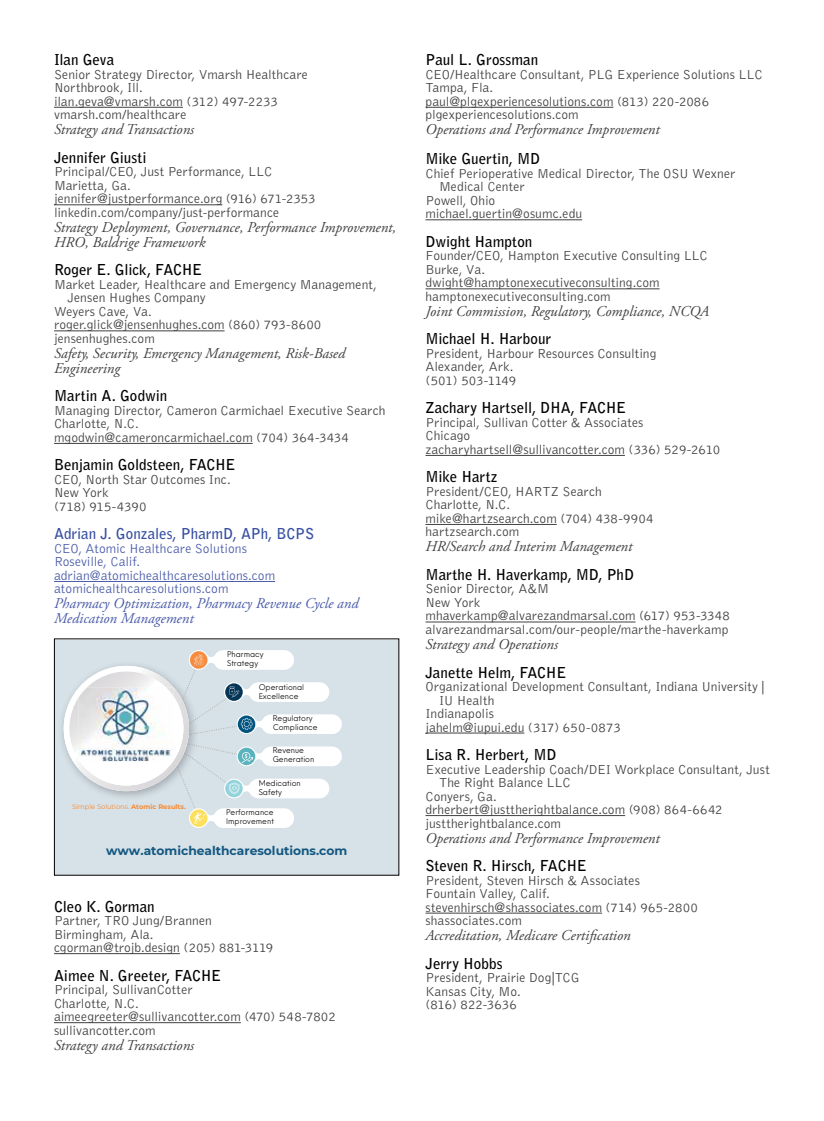
<style>
.page{position:relative;width:824px;height:1121px;background:#fff}
.page>*{position:absolute;margin:0;border:0;box-sizing:border-box;transform-origin:0 0}
.t1{font:italic 15px/15px "Adobe Garamond Pro";color:#414042}
.t2{font:700 15px "Bell Gothic Std";letter-spacing:-.005em;color:#000}
.t3{font:italic 15px/15px "Adobe Garamond Pro";color:#4a5ba9}
.t4{font:700 15px "Bell Gothic Std";letter-spacing:-.005em;color:#374fa2}
.t5{font:300 13.5px/13.5px "Bell Gothic Std";letter-spacing:.005em;color:#414042}
.t6{font:300 13.5px/13.5px "Bell Gothic Std";letter-spacing:.005em;color:#4a5ba9}
.t7{font:300 13.5px "Bell Gothic Std";letter-spacing:-.015em;color:#414042}
.t8{font:700 12.3px "Montserrat";color:#145881}
.t9{font:7.65px/9px "Neue Einstellung";color:#070504}
.t10{font:6.6px "Montserrat";color:#f68a34}
.s1{font-weight:700}
</style>
<div class="page">
<hr style="left:54px;top:107px;width:129px;height:1px;background:#414042">
<hr style="left:54px;top:204px;width:168px;height:1px;background:#414042">
<hr style="left:54px;top:330px;width:170px;height:1px;background:#414042">
<hr style="left:54px;top:443px;width:199px;height:1px;background:#414042">
<hr style="left:54px;top:581px;width:221px;height:1px;background:#4a5ba9">
<hr style="left:54px;top:953px;width:126px;height:1px;background:#414042">
<hr style="left:54px;top:1022px;width:187px;height:1px;background:#414042">
<div style="left:54px;top:640px;width:345px;height:234px;background:#d7e2e8"></div>
<img style="left:62px;top:665px;width:103px;height:132px">
<svg style="left:64px;top:666px;width:125px;height:125px"></svg>
<img style="left:79px;top:666px;width:86px;height:15px">
<svg style="left:69px;top:671px;width:114px;height:114px;fill:#fff"></svg>
<img style="left:87px;top:671px;width:78px;height:16px">
<img style="left:78px;top:687px;width:87px;height:74px">
<svg style="left:78px;top:681px;width:16px;height:11px"></svg>
<svg style="left:165px;top:650px;width:177px;height:177px"></svg>
<hr style="left:425px;top:107px;width:188px;height:1px;background:#414042">
<hr style="left:425px;top:219px;width:157px;height:1px;background:#414042">
<hr style="left:425px;top:288px;width:234px;height:1px;background:#414042">
<hr style="left:425px;top:455px;width:200px;height:1px;background:#414042">
<hr style="left:425px;top:524px;width:131px;height:1px;background:#414042">
<hr style="left:425px;top:621px;width:210px;height:1px;background:#414042">
<hr style="left:425px;top:732px;width:99px;height:1px;background:#414042">
<hr style="left:425px;top:815px;width:200px;height:1px;background:#414042">
<hr style="left:425px;top:912px;width:177px;height:1px;background:#414042">
<p class="t2" style="left:54px;top:51px;width:62px">Ilan Geva</p>
<p class="t5" style="left:54px;top:68px;width:255px">Senior Strategy Director, Vmarsh Healthcare<br>Northbrook, Ill.<br>ilan.geva@vmarsh.com (312) 497-2233 vmarsh.com/healthcare</p>
<p class="t1" style="left:54px;top:122px;width:142px">Strategy and Transactions</p>
<p class="t2" style="left:54px;top:148px;width:94px">Jennifer Giusti</p>
<p class="t5" style="left:54px;top:165px;width:263px">Principal/CEO, Just Performance, LLC Marietta, Ga.<br>jennifer@justperformance.org (916) 671-2353 linkedin.com/company/just-performance</p>
<p class="t1" style="left:54px;top:220px;width:344px">Strategy Deployment, Governance, Performance Improvement,<br>HRO, Baldrige Framework</p>
<p class="t2" style="left:54px;top:261px;width:150px">Roger E. Glick, FACHE</p>
<p class="t5" style="left:54px;top:278px;width:324px">Market Leader, Healthcare and Emergency Management,</p>
<p class="t5" style="left:68px;top:291px;width:140px">Jensen Hughes Company</p>
<p class="t5" style="left:54px;top:305px;width:99px">Weyers Cave, Va.</p>
<p class="t5" style="left:54px;top:318px;width:269px">roger.glick@jensenhughes.com (860) 793-8600</p>
<p class="t5" style="left:54px;top:332px;width:102px">jensenhughes.com</p>
<p class="t1" style="left:54px;top:346px;width:293px">Safety, Security, Emergency Management, Risk-Based<br>Engineering</p>
<p class="t2" style="left:54px;top:387px;width:115px">Martin A. Godwin</p>
<p class="t5" style="left:54px;top:404px;width:333px">Managing Director, Cameron Carmichael Executive Search<br>Charlotte, N.C.<br>mgodwin@cameroncarmichael.com (704) 364-3434</p>
<p class="t2" style="left:54px;top:456px;width:183px">Benjamin Goldsteen, FACHE</p>
<p class="t5" style="left:54px;top:473px;width:178px">CEO, North Star Outcomes Inc.<br>New York<br>(718) 915-4390</p>
<p class="t4" style="left:54px;top:525px;width:262px">Adrian J. Gonzales, PharmD, APh, BCPS</p>
<p class="t6" style="left:54px;top:542px;width:223px">CEO, Atomic Healthcare Solutions<br>Roseville, Calif. adrian@atomichealthcaresolutions.com atomichealthcaresolutions.com</p>
<p class="t3" style="left:54px;top:596px;width:306px">Pharmacy Optimization, Pharmacy Revenue Cycle and<br>Medication Management</p>
<p class="t9" style="left:227px;top:649px;width:38px">Pharmacy<br>Strategy</p>
<p class="t9" style="left:259px;top:681px;width:47px">Operational<br>Excellence</p>
<p class="t9" style="left:273px;top:713px;width:46px">Regulatory<br>Compliance</p>
<p class="t9" style="left:273px;top:745px;width:43px">Revenue<br>Generation</p>
<p class="t9" style="left:259px;top:778px;width:44px">Medication<br>Safety</p>
<p class="t9" style="left:226px;top:807px;width:49px">Performance<br>Improvement</p>
<p class="t10" style="left:72px;top:802px;width:115px">Simple Solutions. <span class="s1">Atomic Results.</span></p>
<p class="t8" style="left:106px;top:842px;width:243px">www.atomichealthcaresolutions.com</p>
<p class="t2" style="left:54px;top:897px;width:102px">Cleo K. Gorman</p>
<p class="t5" style="left:54px;top:914px;width:221px">Partner, TRO Jung/Brannen<br>Birmingham, Ala. cgorman@trojb.design (205) 881-3119</p>
<p class="t2" style="left:54px;top:966px;width:169px">Aimee N. Greeter, FACHE</p>
<p class="t5" style="left:54px;top:983px;width:283px">Principal, SullivanCotter<br>Charlotte, N.C.<br>aimeegreeter@sullivancotter.com (470) 548-7802 sullivancotter.com</p>
<p class="t1" style="left:54px;top:1037px;width:142px">Strategy and Transactions</p>
<p class="t2" style="left:425px;top:51px;width:114px">Paul L. Grossman</p>
<p class="t5" style="left:425px;top:68px;width:338px">CEO/Healthcare Consultant, PLG Experience Solutions LLC Tampa, Fla.<br>paul@plgexperiencesolutions.com (813) 220-2086 plgexperiencesolutions.com</p>
<p class="t1" style="left:425px;top:122px;width:236px">Operations and Performance Improvement</p>
<p class="t2" style="left:425px;top:150px;width:116px">Mike Guertin, MD</p>
<p class="t5" style="left:425px;top:167px;width:311px">Chief Perioperative Medical Director, The OSU Wexner</p>
<p class="t5" style="left:439px;top:180px;width:87px">Medical Center</p>
<p class="t7" style="left:425px;top:193px;width:71px">Powell, Ohio</p>
<p class="t5" style="left:425px;top:207px;width:158px">michael.guertin@osumc.edu</p>
<p class="t2" style="left:425px;top:232px;width:108px">Dwight Hampton</p>
<p class="t5" style="left:425px;top:249px;width:284px">Founder/CEO, Hampton Executive Consulting LLC Burke, Va. dwight@hamptonexecutiveconsulting.com hamptonexecutiveconsulting.com</p>
<p class="t1" style="left:425px;top:304px;width:285px">Joint Commission, Regulatory, Compliance, NCQA</p>
<p class="t2" style="left:425px;top:330px;width:127px">Michael H. Harbour</p>
<p class="t5" style="left:425px;top:347px;width:232px">President, Harbour Resources Consulting<br>Alexander, Ark.<br>(501) 503-1149</p>
<p class="t2" style="left:425px;top:399px;width:202px">Zachary Hartsell, DHA, FACHE</p>
<p class="t5" style="left:425px;top:416px;width:296px">Principal, Sullivan Cotter &amp; Associates<br>Chicago<br>zacharyhartsell@sullivancotter.com (336) 529-2610</p>
<p class="t2" style="left:425px;top:468px;width:74px">Mike Hartz</p>
<p class="t5" style="left:425px;top:485px;width:230px">President/CEO, HARTZ Search<br>Charlotte, N.C.<br>mike@hartzsearch.com (704) 438-9904 hartzsearch.com</p>
<p class="t1" style="left:425px;top:539px;width:208px">HR/Search and Interim Management</p>
<p class="t2" style="left:425px;top:565px;width:210px">Marthe H. Haverkamp, MD, PhD</p>
<p class="t5" style="left:425px;top:582px;width:306px">Senior Director, A&amp;M<br>New York<br>mhaverkamp@alvarezandmarsal.com (617) 953-3348 alvarezandmarsal.com/our-people/marthe-haverkamp</p>
<p class="t1" style="left:425px;top:637px;width:134px">Strategy and Operations</p>
<p class="t2" style="left:425px;top:663px;width:142px">Janette Helm, FACHE</p>
<p class="t5" style="left:425px;top:680px;width:340px">Organizational Development Consultant, Indiana University |</p>
<p class="t5" style="left:439px;top:693px;width:57px">IU Health</p>
<p class="t5" style="left:425px;top:707px;width:70px">Indianapolis</p>
<p class="t5" style="left:425px;top:720px;width:197px">jahelm@iupui.edu (317) 650-0873</p>
<p class="t2" style="left:425px;top:745px;width:132px">Lisa R. Herbert, MD</p>
<p class="t5" style="left:425px;top:762px;width:346px">Executive Leadership Coach/DEI Workplace Consultant, Just</p>
<p class="t5" style="left:439px;top:776px;width:133px">The Right Balance LLC</p>
<p class="t5" style="left:425px;top:789px;width:73px">Conyers, Ga.</p>
<p class="t5" style="left:425px;top:803px;width:299px">drherbert@justtherightbalance.com (908) 864-6642</p>
<p class="t5" style="left:425px;top:816px;width:137px">justtherightbalance.com</p>
<p class="t1" style="left:425px;top:830px;width:236px">Operations and Performance Improvement</p>
<p class="t2" style="left:425px;top:856px;width:163px">Steven R. Hirsch, FACHE</p>
<p class="t5" style="left:425px;top:873px;width:274px">President, Steven Hirsch &amp; Associates<br>Fountain Valley, Calif. stevenhirsch@shassociates.com (714) 965-2800 shassociates.com</p>
<p class="t1" style="left:425px;top:928px;width:207px">Accreditation, Medicare Certification</p>
<p class="t2" style="left:425px;top:954px;width:79px">Jerry Hobbs</p>
<p class="t5" style="left:425px;top:971px;width:156px">President, Prairie Dog|TCG<br>Kansas City, Mo.<br>(816) 822-3636</p>
</div>
